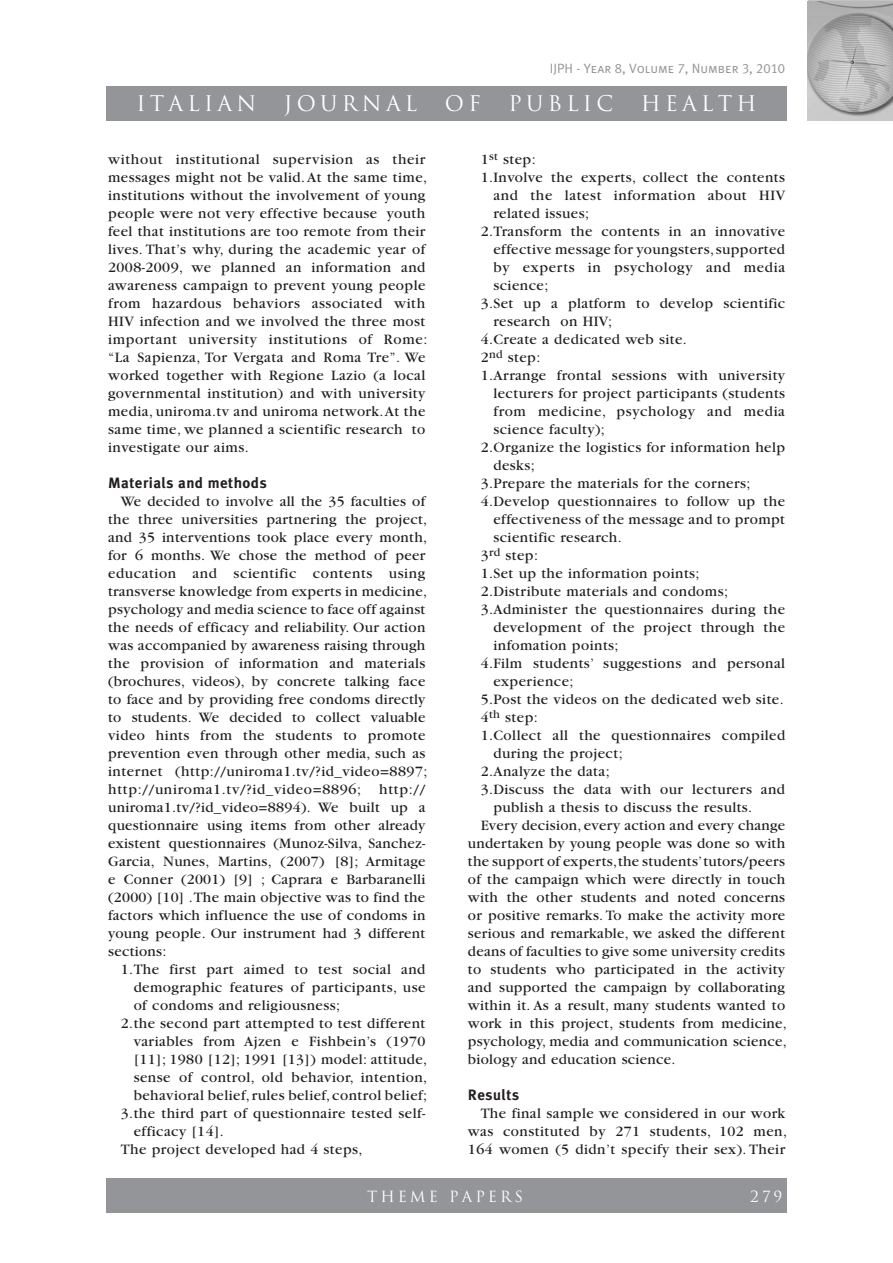
<style>
.page{position:relative;width:893px;height:1263px;background:#fff}
.page>*{position:absolute;margin:0;border:0;box-sizing:border-box;transform-origin:0 0}
.t1{font:21px "Trajan";letter-spacing:.2em;color:#fff}
.t2{font:15px/18px "Garamond";letter-spacing:.03em;color:#231f20}
.t3{font:700 15px "Meta Plus";letter-spacing:.03em;color:#231f20}
.t4{font:15px "Trajan";letter-spacing:.2em;color:#fff}
.t5{font:13.5px "Meta Plus Normal Caps";color:#939598}
</style>
<div class="page">
<div style="left:106px;top:1179px;width:681px;height:34px;background:#939598"></div>
<img style="left:808px;top:1px;width:85px;height:119px">
<div style="left:106px;top:86px;width:681px;height:34px;background:#939598"></div>
<p class="t5" style="left:550px;top:60px;width:237px">IJPH - Year 8, Volume 7, Number 3, 2010</p>
<h1 class="t1" style="left:136px;top:91px;width:121px">ITALIAN</h1>
<h1 class="t1" style="left:284px;top:91px;width:135px">JOURNAL</h1>
<h1 class="t1" style="left:445px;top:91px;width:37px">OF</h1>
<h1 class="t1" style="left:508px;top:91px;width:106px">PUBLIC</h1>
<h1 class="t1" style="left:641px;top:91px;width:117px">HEALTH</h1>
<p class="t2" style="left:108px;top:150px;width:321px">without institutional supervision as their messages might not be valid. At the same time, institutions without the involvement of young people were not very effective because youth feel that institutions are too remote from their lives. That’s why, during the academic year of 2008-2009, we planned an information and awareness campaign to prevent young people from hazardous behaviors associated with HIV infection and we involved the three most important university institutions of Rome: “La Sapienza, Tor Vergata and Roma Tre”. We worked together with Regione Lazio (a local governmental institution) and with university media, uniroma.tv and uniroma network. At the same time, we planned a scientific research to investigate our aims.</p>
<p class="t3" style="left:108px;top:474px;width:160px">Materials and methods</p>
<p class="t2" style="left:108px;top:492px;width:321px;text-indent:13px">We decided to involve all the 35 faculties of the three universities partnering the project, and 35 interventions took place every month, for 6 months. We chose the method of peer education and scientific contents using transverse knowledge from experts in medicine, psychology and media science to face off against the needs of efficacy and reliability. Our action was accompanied by awareness raising through the provision of information and materials (brochures, videos), by concrete talking face to face and by providing free condoms directly to students. We decided to collect valuable video hints from the students to promote prevention even through other media, such as internet (http://uniroma1.tv/?id_video=8897; http://uniroma1.tv/?id_video=8896; http:// uniroma1.tv/?id_video=8894). We built up a questionnaire using items from other already existent questionnaires (Munoz-Silva, Sanchez-Garcia, Nunes, Martins, (2007) [8]; Armitage e Conner (2001) [9] ; Caprara e Barbaranelli (2000) [10] . The main objective was to find the factors which influence the use of condoms in young people. Our instrument had 3 different sections:</p>
<p class="t2" style="left:121px;top:960px;width:306px">1.The first part aimed to test social and</p>
<p class="t2" style="left:134px;top:978px;width:293px">demographic features of participants, use</p>
<p class="t2" style="left:134px;top:996px;width:208px">of condoms and religiousness;</p>
<p class="t2" style="left:121px;top:1014px;width:306px">2.the second part attempted to test different</p>
<p class="t2" style="left:134px;top:1032px;width:293px">variables from Ajzen e Fishbein’s (1970</p>
<p class="t2" style="left:134px;top:1050px;width:295px">[11]; 1980 [12]; 1991 [13]) model: attitude,</p>
<p class="t2" style="left:134px;top:1068px;width:295px">sense of control, old behavior, intention,</p>
<p class="t2" style="left:134px;top:1086px;width:295px">behavioral belief, rules belief, control belief;</p>
<p class="t2" style="left:121px;top:1104px;width:306px">3.the third part of questionnaire tested self-</p>
<p class="t2" style="left:134px;top:1122px;width:92px">efficacy [14].</p>
<p class="t2" style="left:121px;top:1140px;width:243px">The project developed had 4 steps,</p>
<p class="t2" style="left:481px;top:150px;width:57px">1<sup>st</sup> step:</p>
<p class="t2" style="left:481px;top:168px;width:306px">1.Involve the experts, collect the contents</p>
<p class="t2" style="left:493px;top:186px;width:293px">and the latest information about HIV</p>
<p class="t2" style="left:493px;top:204px;width:97px">related issues;</p>
<p class="t2" style="left:481px;top:222px;width:306px">2.Transform the contents in an innovative</p>
<p class="t2" style="left:493px;top:240px;width:293px">effective message for youngsters, supported</p>
<p class="t2" style="left:493px;top:258px;width:293px">by experts in psychology and media</p>
<p class="t2" style="left:493px;top:276px;width:56px">science;</p>
<p class="t2" style="left:481px;top:294px;width:306px">3.Set up a platform to develop scientific</p>
<p class="t2" style="left:493px;top:312px;width:120px">research on HIV;</p>
<p class="t2" style="left:481px;top:330px;width:208px">4.Create a dedicated web site.</p>
<p class="t2" style="left:481px;top:348px;width:61px">2<sup>nd</sup> step:</p>
<p class="t2" style="left:481px;top:366px;width:306px">1.Arrange frontal sessions with university</p>
<p class="t2" style="left:493px;top:384px;width:293px">lecturers for project participants (students</p>
<p class="t2" style="left:493px;top:402px;width:293px">from medicine, psychology and media</p>
<p class="t2" style="left:493px;top:420px;width:113px">science faculty);</p>
<p class="t2" style="left:481px;top:438px;width:306px">2.Organize the logistics for information help</p>
<p class="t2" style="left:493px;top:456px;width:43px">desks;</p>
<p class="t2" style="left:481px;top:474px;width:271px">3.Prepare the materials for the corners;</p>
<p class="t2" style="left:481px;top:492px;width:306px">4.Develop questionnaires to follow up the</p>
<p class="t2" style="left:493px;top:510px;width:293px">effectiveness of the message and to prompt</p>
<p class="t2" style="left:493px;top:528px;width:130px">scientific research.</p>
<p class="t2" style="left:481px;top:546px;width:59px">3<sup>rd</sup> step:</p>
<p class="t2" style="left:481px;top:564px;width:220px">1.Set up the information points;</p>
<p class="t2" style="left:481px;top:582px;width:249px">2.Distribute materials and condoms;</p>
<p class="t2" style="left:481px;top:600px;width:306px">3.Administer the questionnaires during the</p>
<p class="t2" style="left:493px;top:618px;width:293px">development of the project through the</p>
<p class="t2" style="left:493px;top:636px;width:127px">infomation points;</p>
<p class="t2" style="left:481px;top:654px;width:306px">4.Film students’ suggestions and personal</p>
<p class="t2" style="left:493px;top:672px;width:82px">experience;</p>
<p class="t2" style="left:481px;top:690px;width:305px">5.Post the videos on the dedicated web site.</p>
<p class="t2" style="left:481px;top:708px;width:59px">4<sup>th</sup> step:</p>
<p class="t2" style="left:481px;top:726px;width:306px">1.Collect all the questionnaires compiled</p>
<p class="t2" style="left:493px;top:744px;width:131px">during the project;</p>
<p class="t2" style="left:481px;top:762px;width:130px">2.Analyze the data;</p>
<p class="t2" style="left:481px;top:780px;width:306px">3.Discuss the data with our lecturers and</p>
<p class="t2" style="left:493px;top:798px;width:260px">publish a thesis to discuss the results.</p>
<p class="t2" style="left:481px;top:816px;width:306px">Every decision, every action and every change</p>
<p class="t2" style="left:468px;top:834px;width:319px">undertaken by young people was done so with</p>
<p class="t2" style="left:468px;top:852px;width:319px">the support of experts, the students’ tutors/peers</p>
<p class="t2" style="left:468px;top:870px;width:319px">of the campaign which were directly in touch</p>
<p class="t2" style="left:468px;top:888px;width:319px">with the other students and noted concerns</p>
<p class="t2" style="left:468px;top:906px;width:319px">or positive remarks. To make the activity more</p>
<p class="t2" style="left:468px;top:924px;width:319px">serious and remarkable, we asked the different</p>
<p class="t2" style="left:468px;top:942px;width:319px">deans of faculties to give some university credits</p>
<p class="t2" style="left:468px;top:960px;width:319px">to students who participated in the activity</p>
<p class="t2" style="left:468px;top:978px;width:319px">and supported the campaign by collaborating</p>
<p class="t2" style="left:468px;top:996px;width:319px">within it. As a result, many students wanted to</p>
<p class="t2" style="left:468px;top:1014px;width:320px">work in this project, students from medicine,</p>
<p class="t2" style="left:468px;top:1032px;width:320px">psychology, media and communication science,</p>
<p class="t2" style="left:468px;top:1050px;width:209px">biology and education science.</p>
<p class="t3" style="left:468px;top:1086px;width:53px">Results</p>
<p class="t2" style="left:468px;top:1104px;width:321px;text-align:justify;text-indent:13px">The final sample we considered in our work was constituted by 271 students, 102 men, 164 women (5 didn’t specify their sex). Their</p>
<p class="t4" style="left:367px;top:1187px;width:157px">THEME PAPERS</p>
<p class="t4" style="left:750px;top:1187px;width:33px">279</p>
</div>
